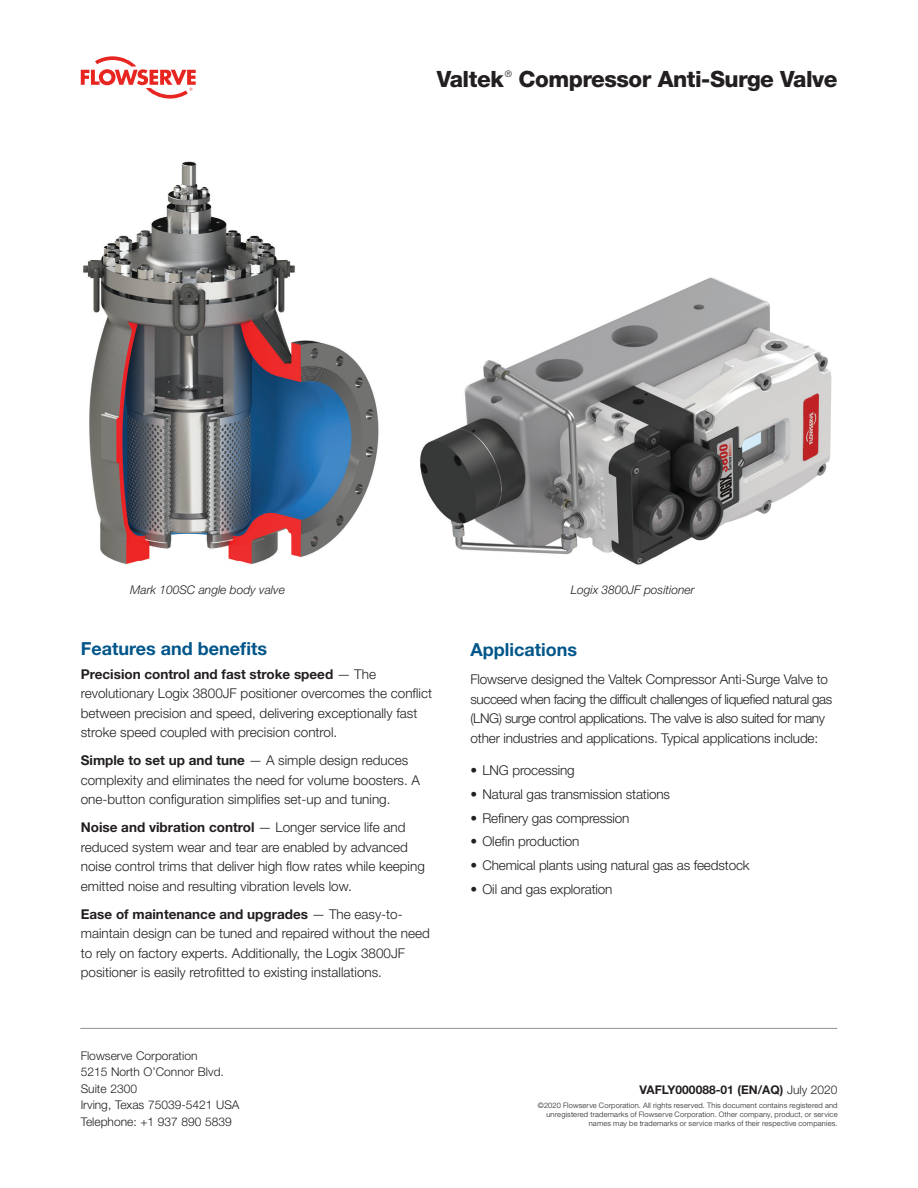
<style>
.page{position:relative;width:918px;height:1188px;background:#fff}
.page>*{position:absolute;margin:0;border:0;box-sizing:border-box;transform-origin:0 0}
.t1{font:800 22.5px "Helvetica Neue LT Std";letter-spacing:-.02em;color:#231f20}
.Subhead_Level_1__blu{font:700 18px "Helvetica Neue LT Std";color:#00568a}
.Body_copy{font:300 13.5px/19.5px "Helvetica Neue LT Std";color:#231f20}
.Body_copy-2{font:300 13.5px/19.5px "Helvetica Neue LT Std";letter-spacing:-.03em;color:#231f20}
.t2{font:300 12px/16.5px "Helvetica Neue LT Std";color:#231f20}
.t3{font:italic 300 12px "Helvetica Neue LT Std";color:#231f20}
.t4{font:700 12px "Helvetica Neue LT Std";color:#231f20}
.t5{font:300 9px "Helvetica Neue LT Std";color:#231f20}
.t6{font:300 7.5px/9px "Helvetica Neue LT Std";letter-spacing:.025em;color:#231f20;text-align:right}
.s1{font-weight:700}
.s2{font-weight:300}
</style>
<div class="page">
<svg style="left:81px;top:56px;width:115px;height:43px"></svg>
<hr style="left:80px;top:1028px;width:757px;height:1px;background:#231f20">
<img style="left:83px;top:161px;width:296px;height:404px">
<img style="left:420px;top:277px;width:412px;height:288px">
<h1 class="t1" style="left:437px;top:66px;width:68px">Valtek</h1>
<p class="t5" style="left:505px;top:68px;width:9px">®</p>
<h1 class="t1" style="left:518px;top:66px;width:321px">Compressor Anti-Surge Valve</h1>
<p class="t3" style="left:130px;top:583px;width:156px">Mark 100SC angle body valve</p>
<p class="t3" style="left:571px;top:583px;width:125px">Logix 3800JF positioner</p>
<p class="Subhead_Level_1__blu" style="left:81px;top:637px;width:188px">Features and benefits</p>
<p class="Body_copy" style="left:81px;top:664px;width:353px"><span class="s1">Precision control and fast stroke speed</span> — The revolutionary Logix 3800JF positioner overcomes the conflict between precision and speed, delivering exceptionally fast stroke speed coupled with precision control.</p>
<p class="Body_copy" style="left:81px;top:750px;width:341px"><span class="s1">Simple to set up and tune</span> — A simple design reduces complexity and eliminates the need for volume boosters. A one-button configuration simplifies set-up and tuning.</p>
<p class="Body_copy" style="left:81px;top:817px;width:346px"><span class="s1">Noise and vibration control</span> — Longer service life and reduced system wear and tear are enabled by advanced noise control trims that deliver high flow rates while keeping emitted noise and resulting vibration levels low.</p>
<p class="Body_copy" style="left:81px;top:904px;width:351px"><span class="s1">Ease of maintenance and upgrades</span> — The easy-to&shy;maintain design can be tuned and repaired without the need to rely on factory experts. Additionally, the Logix 3800JF positioner is easily retrofitted to existing installations.</p>
<p class="t2" style="left:81px;top:1047px;width:160px">Flowserve Corporation<br>5215 North O’Connor Blvd.<br>Suite 2300<br>Irving, Texas 75039-5421 USA<br>Telephone: +1 937 890 5839</p>
<p class="Subhead_Level_1__blu" style="left:470px;top:639px;width:108px">Applications</p>
<p class="Body_copy-2" style="left:470px;top:669px;width:363px">Flowserve designed the Valtek Compressor Anti-Surge Valve to succeed when facing the difficult challenges of liquefied natural gas (LNG) surge control applications. The valve is also suited for many other industries and applications. Typical applications include:</p>
<p class="Body_copy" style="left:470px;top:760px;width:106px">• LNG processing</p>
<p class="Body_copy" style="left:470px;top:784px;width:201px">• Natural gas transmission stations</p>
<p class="Body_copy" style="left:470px;top:808px;width:161px">• Refinery gas compression</p>
<p class="Body_copy" style="left:470px;top:831px;width:110px">• Olefin production</p>
<p class="Body_copy" style="left:470px;top:855px;width:281px">• Chemical plants using natural gas as feedstock</p>
<p class="Body_copy" style="left:470px;top:879px;width:144px">• Oil and gas exploration</p>
<p class="t4" style="left:640px;top:1083px;width:200px">VAFLY000088-01 (EN/AQ) <span class="s2">July 2020</span></p>
<p class="t6" style="left:538px;top:1100px;width:301px">©2020 Flowserve Corporation. All rights reserved. This document contains registered and unregistered trademarks of Flowserve Corporation. Other company, product, or service names may be trademarks or service marks of their respective companies.</p>
</div>
